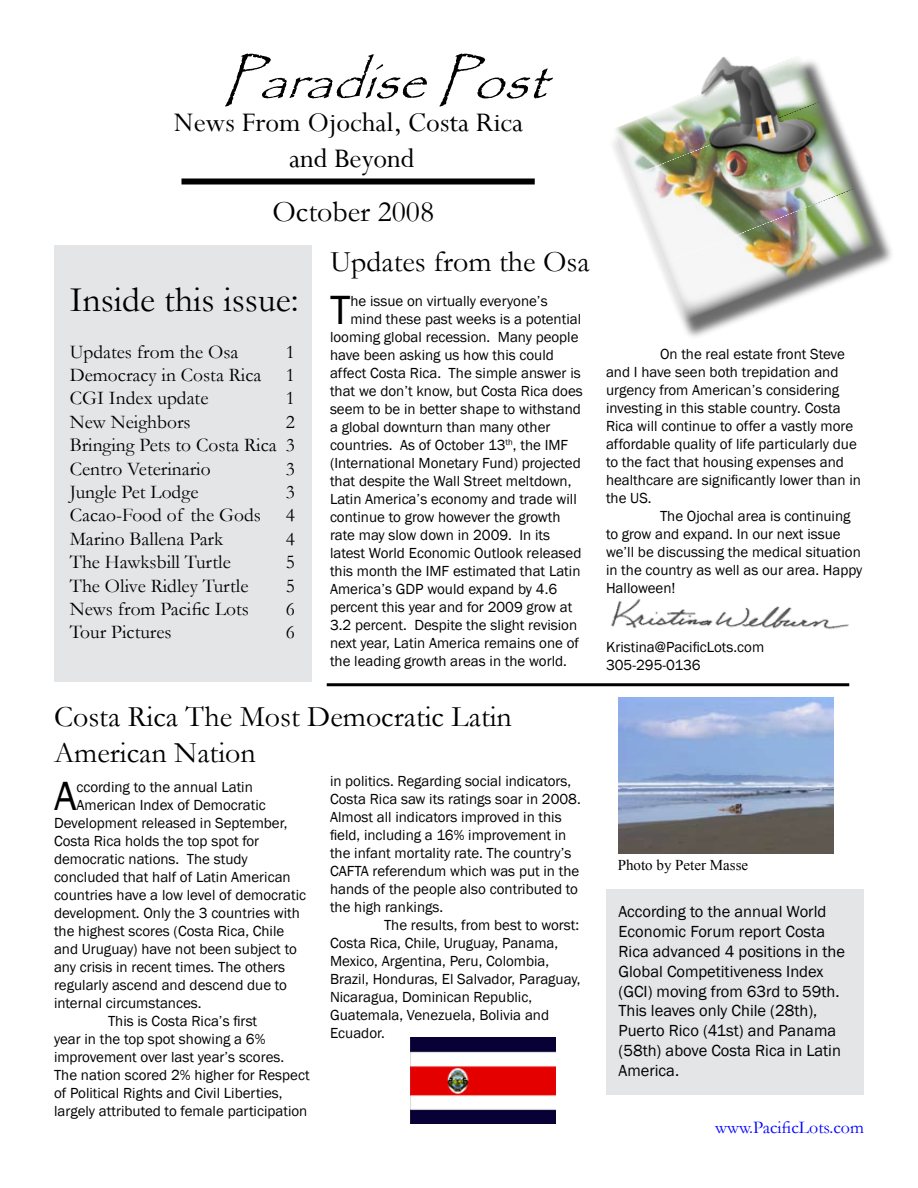
<style>
.page{position:relative;width:918px;height:1188px;background:#fff}
.page>*{position:absolute;margin:0;border:0;box-sizing:border-box;transform-origin:0 0}
.t1{font:italic 54px "Papyrus";color:#000}
.t2{font:42px "Franklin Gothic";color:#000}
.t3{font:36px "Garamond";color:#000}
.t4{font:30px/36px "Garamond";color:#000}
.t5{font:30px/36px "Perpetua";color:#000;text-align:center}
.t6{font:19.5px/23.4px "Garamond";color:#000;text-align:justify}
.t7{font:18px "Garamond";color:#00f}
.t8{font:16.5px/19.8px "Franklin Gothic";color:#000}
.t9{font:15px/18px "Franklin Gothic";color:#000}
.t10{font:15px "Times New Roman";color:#000}
</style>
<div class="page">
<div style="left:608px;top:56px;width:288px;height:286px;background:#000;opacity:.75"></div>
<svg style="left:608px;top:56px;width:269px;height:267px"></svg>
<img style="left:665px;top:180px;width:212px;height:143px">
<img style="left:631px;top:93px;width:245px;height:170px">
<img style="left:612px;top:56px;width:230px;height:120px">
<div style="left:54px;top:245px;width:258px;height:437px;background:#e4e5e6"></div>
<div style="left:182px;top:178px;width:353px;height:6px;background:#000"></div>
<img style="left:611px;top:598px;width:238px;height:31px">
<hr style="left:327px;top:683px;width:522px;height:3px;background:#000">
<img style="left:411px;top:1037px;width:145px;height:87px">
<div style="left:606px;top:890px;width:258px;height:205px;background:#e4e5e6"></div>
<img style="left:697px;top:56px;width:128px;height:115px">
<img style="left:619px;top:697px;width:215px;height:156px">
<h1 class="t1" style="left:222px;top:48px;width:356px">ParadisePost</h1>
<h3 class="t5" style="left:174px;top:104px;width:351px">News From Ojochal, Costa Rica and Beyond</h3>
<h3 class="t4" style="left:273px;top:192px;width:163px">October 2008</h3>
<h3 class="t3" style="left:70px;top:275px;width:230px">Inside this issue:</h3>
<h3 class="t6" style="left:70px;top:339px;width:170px">Updates from the Osa</h3>
<h3 class="t6" style="left:70px;top:339px;width:227px;text-indent:216px">1<br>Democracy in Costa Rica 1<br>CGI Index update</h3>
<h3 class="t6" style="left:286px;top:386px;width:11px">1</h3>
<h3 class="t6" style="left:70px;top:409px;width:122px">New Neighbors</h3>
<h3 class="t6" style="left:70px;top:409px;width:227px;text-indent:216px">2<br>Bringing Pets to Costa Rica 3<br>Centro Veterinario</h3>
<h3 class="t6" style="left:286px;top:456px;width:11px">3</h3>
<h3 class="t6" style="left:70px;top:480px;width:130px">Jungle Pet Lodge</h3>
<h3 class="t6" style="left:286px;top:480px;width:11px">3</h3>
<h3 class="t6" style="left:70px;top:503px;width:193px">Cacao-Food of the Gods</h3>
<h3 class="t6" style="left:286px;top:503px;width:11px">4</h3>
<h3 class="t6" style="left:70px;top:526px;width:155px">Marino Ballena Park</h3>
<h3 class="t6" style="left:286px;top:526px;width:11px">4</h3>
<h3 class="t6" style="left:70px;top:550px;width:163px">The Hawksbill Turtle</h3>
<h3 class="t6" style="left:286px;top:550px;width:11px">5</h3>
<h3 class="t6" style="left:70px;top:573px;width:180px">The Olive Ridley Turtle</h3>
<h3 class="t6" style="left:286px;top:573px;width:11px">5</h3>
<h3 class="t6" style="left:70px;top:597px;width:181px">News from Pacific Lots</h3>
<h3 class="t6" style="left:286px;top:597px;width:11px">6</h3>
<h3 class="t6" style="left:70px;top:620px;width:103px">Tour Pictures</h3>
<h3 class="t6" style="left:286px;top:620px;width:11px">6</h3>
<h3 class="t4" style="left:330px;top:242px;width:261px">Updates from the Osa</h3>
<h2 class="t2" style="left:330px;top:283px;width:22px">T</h2>
<p class="t9" style="left:350px;top:292px;width:199px">he issue on virtually everyone’s</p>
<p class="t9" style="left:350px;top:310px;width:232px">mind these past weeks is a potential</p>
<p class="t9" style="left:330px;top:328px;width:250px">looming global recession. Many people</p>
<p class="t9" style="left:330px;top:346px;width:225px">have been asking us how this could</p>
<p class="t9" style="left:330px;top:364px;width:252px">affect Costa Rica. The simple answer is</p>
<p class="t9" style="left:330px;top:382px;width:254px">that we don’t know, but Costa Rica does</p>
<p class="t9" style="left:330px;top:400px;width:252px">seem to be in better shape to withstand</p>
<p class="t9" style="left:330px;top:418px;width:222px">a global downturn than many other</p>
<p class="t9" style="left:330px;top:436px;width:240px">countries. As of October 13<sup>th</sup>, the IMF</p>
<p class="t9" style="left:330px;top:454px;width:252px">(International Monetary Fund) projected</p>
<p class="t9" style="left:330px;top:472px;width:243px">that despite the Wall Street meltdown,</p>
<p class="t9" style="left:330px;top:490px;width:248px">Latin America’s economy and trade will</p>
<p class="t9" style="left:330px;top:508px;width:232px">continue to grow however the growth</p>
<p class="t9" style="left:330px;top:526px;width:222px">rate may slow down in 2009. In its</p>
<p class="t9" style="left:330px;top:544px;width:253px">latest World Economic Outlook released</p>
<p class="t9" style="left:330px;top:562px;width:252px">this month the IMF estimated that Latin</p>
<p class="t9" style="left:330px;top:580px;width:229px">America’s GDP would expand by 4.6</p>
<p class="t9" style="left:330px;top:598px;width:244px">percent this year and for 2009 grow at</p>
<p class="t9" style="left:330px;top:616px;width:249px">3.2 percent. Despite the slight revision</p>
<p class="t9" style="left:330px;top:634px;width:251px">next year, Latin America remains one of</p>
<p class="t9" style="left:330px;top:652px;width:239px">the leading growth areas in the world.</p>
<h3 class="t4" style="left:54px;top:698px;width:459px">Costa Rica The Most Democratic Latin<br>American Nation</h3>
<h2 class="t2" style="left:54px;top:770px;width:24px">A</h2>
<p class="t9" style="left:76px;top:779px;width:178px">ccording to the annual Latin</p>
<p class="t9" style="left:76px;top:797px;width:191px">American Index of Democratic</p>
<p class="t9" style="left:54px;top:815px;width:235px">Development released in September,</p>
<p class="t9" style="left:54px;top:833px;width:207px">Costa Rica holds the top spot for</p>
<p class="t9" style="left:54px;top:851px;width:195px">democratic nations. The study</p>
<p class="t9" style="left:54px;top:869px;width:238px">concluded that half of Latin American</p>
<p class="t9" style="left:54px;top:887px;width:254px">countries have a low level of democratic</p>
<p class="t9" style="left:54px;top:905px;width:248px">development. Only the 3 countries with</p>
<p class="t9" style="left:54px;top:923px;width:232px">the highest scores (Costa Rica, Chile</p>
<p class="t9" style="left:54px;top:941px;width:244px">and Uruguay) have not been subject to</p>
<p class="t9" style="left:54px;top:959px;width:233px">any crisis in recent times. The others</p>
<p class="t9" style="left:54px;top:977px;width:235px">regularly ascend and descend due to</p>
<p class="t9" style="left:54px;top:995px;width:149px">internal circumstances.</p>
<p class="t9" style="left:108px;top:1013px;width:151px">This is Costa Rica’s first</p>
<p class="t9" style="left:54px;top:1031px;width:213px">year in the top spot showing a 6%</p>
<p class="t9" style="left:54px;top:1049px;width:232px">improvement over last year’s scores.</p>
<p class="t9" style="left:54px;top:1067px;width:257px">The nation scored 2% higher for Respect</p>
<p class="t9" style="left:54px;top:1085px;width:230px">of Political Rights and Civil Liberties,</p>
<p class="t9" style="left:54px;top:1103px;width:255px">largely attributed to female participation</p>
<p class="t9" style="left:330px;top:772px;width:252px">in politics. Regarding social indicators, Costa Rica saw its ratings soar in 2008.<br>Almost all indicators improved in this field, including a 16% improvement in the infant mortality rate. The country’s CAFTA referendum which was put in the hands of the people also contributed to the high rankings.</p>
<p class="t9" style="left:330px;top:916px;width:252px;text-indent:54px">The results, from best to worst:<br>Costa Rica, Chile, Uruguay, Panama,<br>Mexico, Argentina, Peru, Colombia,<br>Brazil, Honduras, El Salvador, Paraguay,<br>Nicaragua, Dominican Republic,<br>Guatemala, Venezuela, Bolivia and<br>Ecuador.</p>
<p class="t9" style="left:606px;top:345px;width:256px;text-indent:54px">On the real estate front Steve and I have seen both trepidation and urgency from American’s considering investing in this stable country. Costa Rica will continue to offer a vastly more affordable quality of life particularly due to the fact that housing expenses and healthcare are significantly lower than in the US.</p>
<p class="t9" style="left:606px;top:507px;width:258px;text-indent:54px">The Ojochal area is continuing to grow and expand. In our next issue we’ll be discussing the medical situation in the country as well as our area. Happy<br>Halloween!</p>
<p class="t9" style="left:606px;top:638px;width:160px">Kristina@PacificLots.com<br>305-295-0136</p>
<p class="t10" style="left:618px;top:855px;width:132px">Photo by Peter Masse</p>
<p class="t8" style="left:618px;top:902px;width:228px">According to the annual World<br>Economic Forum report Costa<br>Rica advanced 4 positions in the<br>Global Competitiveness Index (GCI) moving from 63rd to 59th.<br>This leaves only Chile (28th),<br>Puerto Rico (41st) and Panama (58th) above Costa Rica in Latin<br>America.</p>
<p class="t7" style="left:715px;top:1115px;width:150px">www.PacificLots.com</p>
</div>
